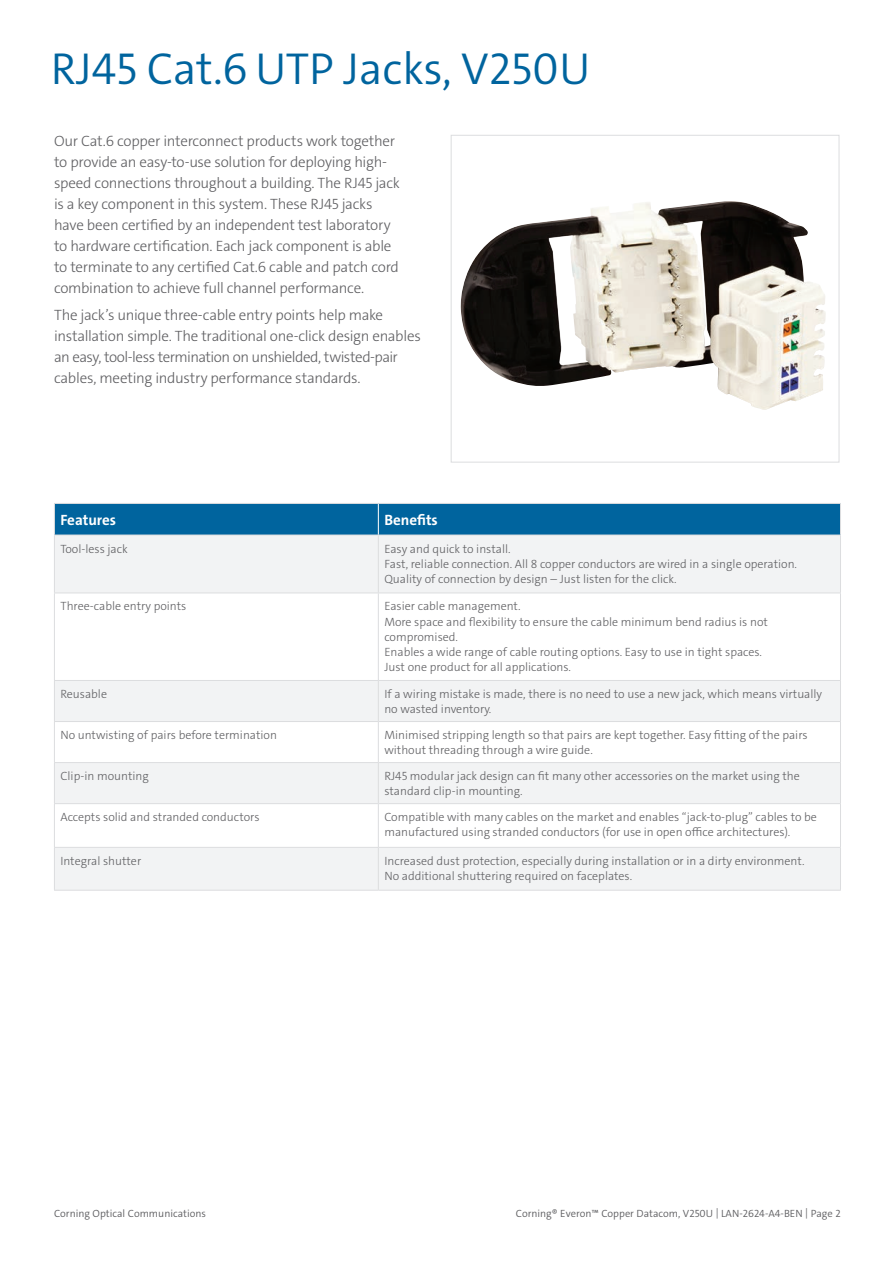
<style>
.page{position:relative;width:894px;height:1263px;background:#fff}
.page>*{position:absolute;margin:0;border:0;box-sizing:border-box;transform-origin:0 0}
.Headline_40pt{font:300 45px "The Sans C4 s";color:#00649e}
.Body_Book_11pt{font:300 15px/21px "The Sans C4 s";letter-spacing:-.02em;color:#5f5f62}
.Caption_Table_Small{font:700 15px "The Sans C4 s";color:#fff}
.Caption_Table_Small-2{font:300 12px "The Sans C4 s";color:#5f5f62}
.t1{font:300 10.5px "The Sans C4 s";color:#5f5f62}
</style>
<div class="page">
<img style="left:460px;top:201px;width:365px;height:209px">
<div style="left:450px;top:135px;width:389px;height:327px;border:1px solid #dcdddf"></div>
<div style="left:55px;top:504px;width:784px;height:30px;background:#00649e"></div>
<svg style="left:55px;top:535px;width:784px;height:355px;fill:#f2f3f4"></svg>
<hr style="left:54px;top:503px;width:324px;height:1px;background:#dcdddf">
<hr style="left:54px;top:504px;width:1px;height:30px;background:#dcdddf">
<hr style="left:378px;top:503px;width:462px;height:1px;background:#dcdddf">
<hr style="left:839px;top:504px;width:1px;height:30px;background:#dcdddf">
<hr style="left:54px;top:534px;width:324px;height:1px;background:#dcdddf">
<hr style="left:54px;top:535px;width:1px;height:57px;background:#dcdddf">
<hr style="left:378px;top:534px;width:462px;height:1px;background:#dcdddf">
<hr style="left:378px;top:535px;width:1px;height:57px;background:#dcdddf">
<hr style="left:839px;top:535px;width:1px;height:57px;background:#dcdddf">
<hr style="left:54px;top:592px;width:324px;height:1px;background:#dcdddf">
<hr style="left:54px;top:593px;width:1px;height:87px;background:#dcdddf">
<hr style="left:378px;top:592px;width:462px;height:1px;background:#dcdddf">
<hr style="left:378px;top:593px;width:1px;height:87px;background:#dcdddf">
<hr style="left:839px;top:593px;width:1px;height:87px;background:#dcdddf">
<hr style="left:54px;top:680px;width:324px;height:1px;background:#dcdddf">
<hr style="left:54px;top:681px;width:1px;height:40px;background:#dcdddf">
<hr style="left:378px;top:680px;width:462px;height:1px;background:#dcdddf">
<hr style="left:378px;top:681px;width:1px;height:40px;background:#dcdddf">
<hr style="left:839px;top:681px;width:1px;height:40px;background:#dcdddf">
<hr style="left:54px;top:721px;width:324px;height:1px;background:#dcdddf">
<hr style="left:54px;top:722px;width:1px;height:40px;background:#dcdddf">
<hr style="left:378px;top:721px;width:462px;height:1px;background:#dcdddf">
<hr style="left:378px;top:722px;width:1px;height:40px;background:#dcdddf">
<hr style="left:839px;top:722px;width:1px;height:40px;background:#dcdddf">
<hr style="left:54px;top:762px;width:324px;height:1px;background:#dcdddf">
<hr style="left:54px;top:763px;width:1px;height:40px;background:#dcdddf">
<hr style="left:378px;top:762px;width:462px;height:1px;background:#dcdddf">
<hr style="left:378px;top:763px;width:1px;height:40px;background:#dcdddf">
<hr style="left:839px;top:763px;width:1px;height:40px;background:#dcdddf">
<hr style="left:378px;top:504px;width:1px;height:30px;background:#fff">
<hr style="left:54px;top:803px;width:324px;height:1px;background:#dcdddf">
<hr style="left:54px;top:804px;width:1px;height:43px;background:#dcdddf">
<hr style="left:378px;top:803px;width:462px;height:1px;background:#dcdddf">
<hr style="left:378px;top:804px;width:1px;height:43px;background:#dcdddf">
<hr style="left:839px;top:804px;width:1px;height:43px;background:#dcdddf">
<hr style="left:54px;top:847px;width:324px;height:1px;background:#dcdddf">
<hr style="left:54px;top:847px;width:1px;height:43px;background:#dcdddf">
<hr style="left:378px;top:847px;width:462px;height:1px;background:#dcdddf">
<hr style="left:378px;top:847px;width:1px;height:43px;background:#dcdddf">
<hr style="left:839px;top:847px;width:1px;height:43px;background:#dcdddf">
<hr style="left:54px;top:890px;width:324px;height:1px;background:#dcdddf">
<hr style="left:378px;top:890px;width:462px;height:1px;background:#dcdddf">
<p class="Headline_40pt" style="left:51px;top:40px;width:541px">RJ45 Cat.6 UTP Jacks, V250U</p>
<p class="Body_Book_11pt" style="left:54px;top:130px;width:347px">Our Cat.6 copper interconnect products work together to provide an easy-to-use solution for deploying high&shy;speed connections throughout a building. The RJ45 jack is a key component in this system. These RJ45 jacks have been certified by an independent test laboratory to hardware certification. Each jack component is able to terminate to any certified Cat.6 cable and patch cord combination to achieve full channel performance.</p>
<p class="Body_Book_11pt" style="left:54px;top:305px;width:368px">The jack’s unique three-cable entry points help make installation simple. The traditional one-click design enables an easy, tool-less termination on unshielded, twisted-pair cables, meeting industry performance standards.</p>
<p class="Caption_Table_Small" style="left:60px;top:510px;width:57px">Features</p>
<p class="Caption_Table_Small" style="left:384px;top:510px;width:55px">Benefits</p>
<p class="Caption_Table_Small-2" style="left:60px;top:541px;width:69px">Tool-less jack</p>
<p class="Caption_Table_Small-2" style="left:384px;top:541px;width:128px">Easy and quick to install.</p>
<p class="Caption_Table_Small-2" style="left:384px;top:556px;width:414px">Fast, reliable connection. All 8 copper conductors are wired in a single operation.</p>
<p class="Caption_Table_Small-2" style="left:384px;top:571px;width:294px">Quality of connection by design – Just listen for the click.</p>
<p class="Caption_Table_Small-2" style="left:60px;top:599px;width:127px">Three-cable entry points</p>
<p class="Caption_Table_Small-2" style="left:384px;top:599px;width:138px">Easier cable management.</p>
<p class="Caption_Table_Small-2" style="left:384px;top:614px;width:385px">More space and flexibility to ensure the cable minimum bend radius is not</p>
<p class="Caption_Table_Small-2" style="left:384px;top:629px;width:75px">compromised.</p>
<p class="Caption_Table_Small-2" style="left:384px;top:644px;width:379px">Enables a wide range of cable routing options. Easy to use in tight spaces.</p>
<p class="Caption_Table_Small-2" style="left:384px;top:659px;width:188px">Just one product for all applications.</p>
<p class="Caption_Table_Small-2" style="left:60px;top:686px;width:48px">Reusable</p>
<p class="Caption_Table_Small-2" style="left:384px;top:686px;width:439px">If a wiring mistake is made, there is no need to use a new jack, which means virtually</p>
<p class="Caption_Table_Small-2" style="left:384px;top:701px;width:108px">no wasted inventory.</p>
<p class="Caption_Table_Small-2" style="left:60px;top:727px;width:218px">No untwisting of pairs before termination</p>
<p class="Caption_Table_Small-2" style="left:384px;top:727px;width:425px">Minimised stripping length so that pairs are kept together. Easy fitting of the pairs</p>
<p class="Caption_Table_Small-2" style="left:384px;top:742px;width:210px">without threading through a wire guide.</p>
<p class="Caption_Table_Small-2" style="left:60px;top:768px;width:90px">Clip-in mounting</p>
<p class="Caption_Table_Small-2" style="left:384px;top:768px;width:417px">RJ45 modular jack design can fit many other accessories on the market using the</p>
<p class="Caption_Table_Small-2" style="left:384px;top:783px;width:140px">standard clip-in mounting.</p>
<p class="Caption_Table_Small-2" style="left:60px;top:809px;width:201px">Accepts solid and stranded conductors</p>
<p class="Caption_Table_Small-2" style="left:384px;top:809px;width:434px">Compatible with many cables on the market and enables “jack-to-plug” cables to be</p>
<p class="Caption_Table_Small-2" style="left:384px;top:824px;width:407px">manufactured using stranded conductors (for use in open office architectures).</p>
<p class="Caption_Table_Small-2" style="left:60px;top:853px;width:82px">Integral shutter</p>
<p class="Caption_Table_Small-2" style="left:384px;top:853px;width:421px">Increased dust protection, especially during installation or in a dirty environment.</p>
<p class="Caption_Table_Small-2" style="left:384px;top:868px;width:249px">No additional shuttering required on faceplates.</p>
<p class="t1" style="left:54px;top:1206px;width:153px">Corning Optical Communications</p>
<p class="t1" style="left:515px;top:1206px;width:326px">Corning® Everon™ Copper Datacom, V250U | LAN-2624-A4-BEN | Page 2</p>
</div>
